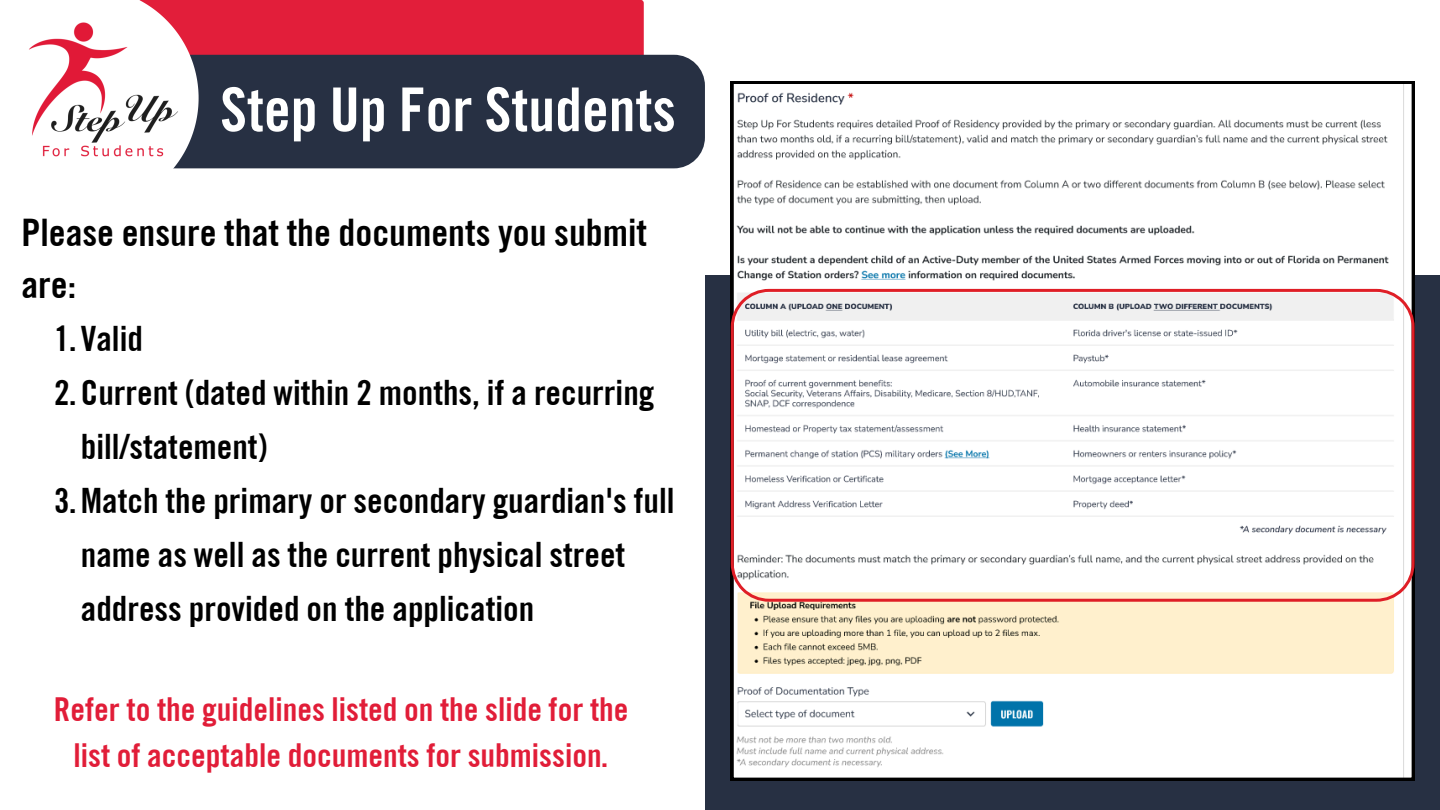
<style>
.page{position:relative;width:1440px;height:810px;background:#fff}
.page>*{position:absolute;margin:0;border:0;box-sizing:border-box;transform-origin:0 0}
.t1{font:700 60.4px "Traditionell Sans";color:#fff}
.t2{font:700 38px/52.5px "Traditionell Sans";color:#000}
.t3{font:700 35px/54px "Traditionell Sans";color:#000}
.t4{font:700 33px/45.7px "Traditionell Sans";color:#e11d38;text-align:center}
</style>
<div class="page">
<div style="left:138px;top:0;width:506px;height:69px;background:#e21e3a;border-radius:3px"></div>
<div style="left:199px;top:55px;width:506px;height:113px;background:#273043"></div>
<div style="left:705px;top:276px;width:735px;height:534px;background:#273043"></div>
<img style="left:29px;top:0;width:169px;height:169px">
<svg style="left:731px;top:81px;width:684px;height:700px"></svg>
<svg style="left:731px;top:289px;width:684px;height:313px;background:#f5f0f0"></svg>
<p class="t1" style="left:220px;top:73px;width:457px">Step Up For Students</p>
<h1 class="t2" style="left:21px;top:205px;width:627px">Please ensure that the documents you submit are:</h1>
<p class="t3" style="left:54px;top:310px;width:90px">1.Valid</p>
<h2 class="t3" style="left:81px;top:364px;width:575px;text-indent:-27px">2.Current (dated within 2 months, if a recurring bill/statement)</h2>
<p class="t3" style="left:81px;top:472px;width:595px;text-indent:-27px">3.Match the primary or secondary guardian's full name as well as the current physical street address provided on the application</p>
<p class="t4" style="left:54px;top:686px;width:576px">Refer to the guidelines listed on the slide for the list of acceptable documents for submission.</p>
</div>
